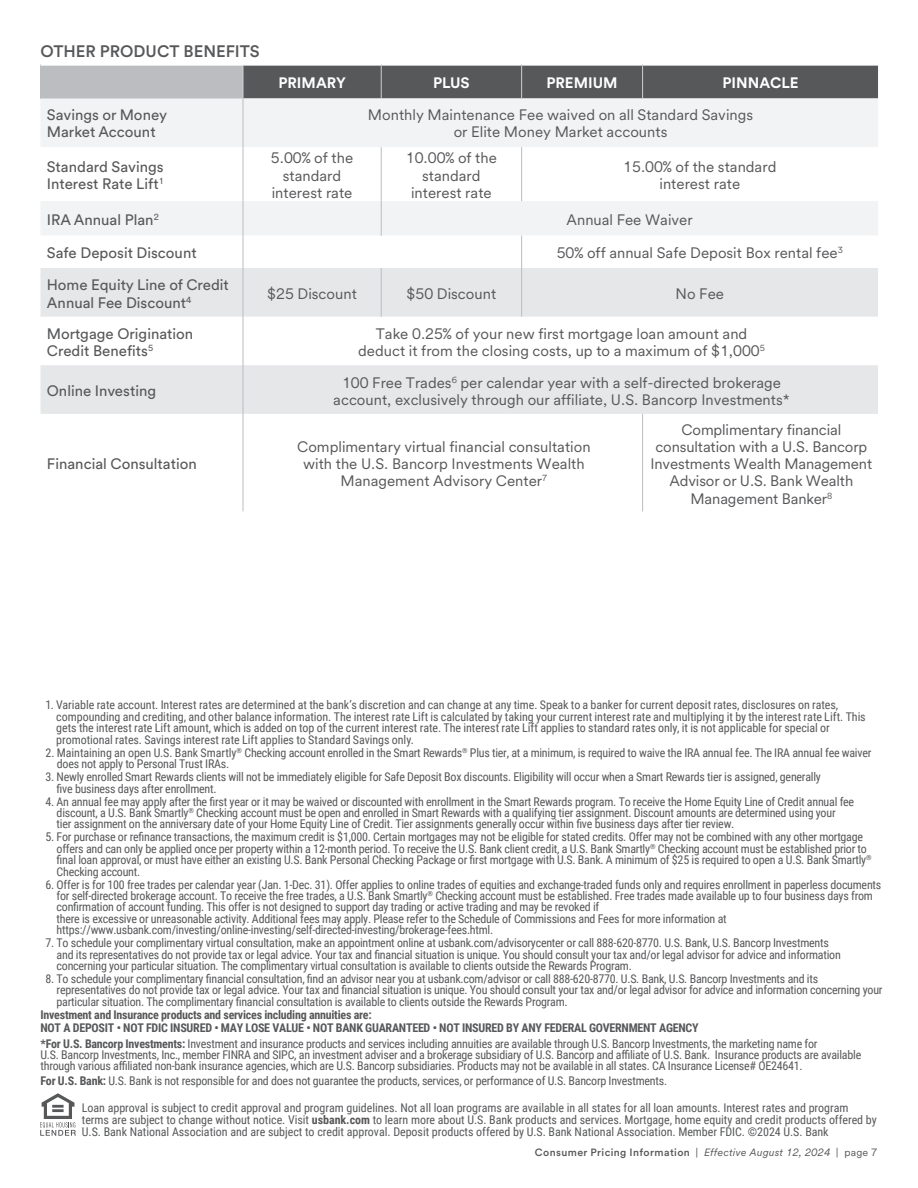
<style>
.page{position:relative;width:918px;height:1188px;background:#fff}
.page>*{position:absolute;margin:0;border:0;box-sizing:border-box;transform-origin:0 0}
.t1{font:500 16.5px "US Bank Circular";color:#57585a}
.t2{font:15px/17.2px "US Bank Circular";color:#57585a;text-align:center}
.t3{font:15px/17.2px "US Bank Circular";color:#57585a}
.t4{font:700 15px "US Bank Circular";color:#fff}
.t5{font:12px/11.4px "Roboto Condensed";letter-spacing:-.02em;color:#57585a}
.t6{font:700 12px "Roboto Condensed";letter-spacing:-.02em;color:#57585a}
.t7{font:500 10.5px "US Bank Circular";letter-spacing:.04em;color:#57585a}
.s1{font-weight:700}
.s2{font-weight:400}
.s3{font-weight:400;font-style:italic}
</style>
<div class="page">
<div style="left:40px;top:64px;width:203px;height:34px;background:#bcbdc0"></div>
<div style="left:244px;top:66px;width:634px;height:32px;background:#57585a"></div>
<div style="left:40px;top:98px;width:838px;height:49px;background:#f2f3f4"></div>
<svg style="left:41px;top:147px;width:837px;height:121px"></svg>
<svg style="left:40px;top:268px;width:838px;height:146px;fill:#e6e7e9"></svg>
<hr style="left:243px;top:98px;width:1px;height:49px;background:#bcbdc0">
<hr style="left:243px;top:147px;width:1px;height:54px;background:#bcbdc0">
<hr style="left:243px;top:201px;width:1px;height:35px;background:#bcbdc0">
<hr style="left:243px;top:236px;width:1px;height:32px;background:#bcbdc0">
<hr style="left:243px;top:268px;width:1px;height:49px;background:#bcbdc0">
<hr style="left:381px;top:147px;width:1px;height:54px;background:#bcbdc0">
<hr style="left:521px;top:147px;width:1px;height:54px;background:#bcbdc0">
<hr style="left:381px;top:201px;width:1px;height:35px;background:#bcbdc0">
<hr style="left:521px;top:236px;width:1px;height:32px;background:#bcbdc0">
<hr style="left:381px;top:268px;width:1px;height:49px;background:#bcbdc0">
<hr style="left:521px;top:268px;width:1px;height:49px;background:#bcbdc0">
<hr style="left:243px;top:317px;width:1px;height:48px;background:#bcbdc0">
<hr style="left:243px;top:365px;width:1px;height:49px;background:#bcbdc0">
<hr style="left:243px;top:414px;width:1px;height:97px;background:#bcbdc0">
<hr style="left:642px;top:414px;width:1px;height:97px;background:#bcbdc0">
<hr style="left:40px;top:63px;width:203px;height:3px;background:#fff">
<hr style="left:243px;top:66px;width:1px;height:32px;background:#cfd0d2">
<hr style="left:381px;top:66px;width:1px;height:32px;background:#cfd0d2">
<hr style="left:521px;top:66px;width:1px;height:32px;background:#cfd0d2">
<hr style="left:642px;top:66px;width:1px;height:32px;background:#cfd0d2">
<svg style="left:40px;top:1093px;width:36px;height:43px"></svg>
<h2 class="t1" style="left:40px;top:40px;width:221px">OTHER PRODUCT BENEFITS</h2>
<p class="t4" style="left:278px;top:73px;width:69px">PRIMARY</p>
<p class="t4" style="left:433px;top:73px;width:38px">PLUS</p>
<p class="t4" style="left:547px;top:73px;width:73px">PREMIUM</p>
<p class="t4" style="left:723px;top:73px;width:77px">PINNACLE</p>
<p class="t3" style="left:47px;top:106px;width:122px">Savings or Money<br>Market Account</p>
<p class="t2" style="left:368px;top:106px;width:387px">Monthly Maintenance Fee waived on all Standard Savings or Elite Money Market accounts</p>
<p class="t3" style="left:47px;top:158px;width:118px">Standard Savings<br>Interest Rate Lift<sup>1</sup></p>
<p class="t2" style="left:271px;top:149px;width:84px">5.00% of the standard interest rate</p>
<p class="t2" style="left:406px;top:149px;width:93px">10.00% of the standard interest rate</p>
<p class="t2" style="left:623px;top:158px;width:155px">15.00% of the standard interest rate</p>
<p class="t3" style="left:47px;top:210px;width:113px">IRA Annual Plan<sup>2</sup></p>
<p class="t2" style="left:567px;top:210px;width:128px">Annual Fee Waiver</p>
<p class="t3" style="left:47px;top:244px;width:151px">Safe Deposit Discount</p>
<p class="t2" style="left:557px;top:244px;width:288px">50% off annual Safe Deposit Box rental fee<sup>3</sup></p>
<p class="t3" style="left:47px;top:276px;width:183px">Home Equity Line of Credit<br>Annual Fee Discount<sup>4</sup></p>
<p class="t2" style="left:267px;top:284px;width:91px">$25 Discount</p>
<p class="t2" style="left:407px;top:284px;width:91px">$50 Discount</p>
<p class="t2" style="left:676px;top:284px;width:50px">No Fee</p>
<p class="t3" style="left:47px;top:324px;width:148px">Mortgage Origination<br>Credit Benefits<sup>5</sup></p>
<p class="t2" style="left:358px;top:324px;width:408px">Take 0.25% of your new first mortgage loan amount and deduct it from the closing costs, up to a maximum of $1,000<sup>5</sup></p>
<p class="t3" style="left:47px;top:382px;width:111px">Online Investing</p>
<p class="t2" style="left:333px;top:373px;width:458px">100 Free Trades<sup>6</sup> per calendar year with a self-directed brokerage account, exclusively through our affiliate, U.S. Bancorp Investments*</p>
<p class="t3" style="left:47px;top:455px;width:151px">Financial Consultation</p>
<p class="t2" style="left:297px;top:437px;width:295px">Complimentary virtual financial consultation with the U.S. Bancorp Investments Wealth<br>Management Advisory Center<sup>7</sup></p>
<p class="t2" style="left:650px;top:420px;width:223px">Complimentary financial consultation with a U.S. Bancorp<br>Investments Wealth Management<br>Advisor or U.S. Bank Wealth<br>Management Banker<sup>8</sup></p>
<p class="t5" style="left:56px;top:699px;width:811px;text-indent:-11px">1. Variable rate account. Interest rates are determined at the bank’s discretion and can change at any time. Speak to a banker for current deposit rates, disclosures on rates, compounding and crediting, and other balance information. The interest rate Lift is calculated by taking your current interest rate and multiplying it by the interest rate Lift. This gets the interest rate Lift amount, which is added on top of the current interest rate. The interest rate Lift applies to standard rates only, it is not applicable for special or promotional rates. Savings interest rate Lift applies to Standard Savings only.</p>
<p class="t5" style="left:57px;top:746px;width:816px;text-indent:-11px">2. Maintaining an open U.S. Bank Smartly<sup>®</sup> Checking account enrolled in the Smart Rewards<sup>®</sup> Plus tier, at a minimum, is required to waive the IRA annual fee. The IRA annual fee waiver does not apply to Personal Trust IRAs.</p>
<p class="t5" style="left:57px;top:771px;width:766px;text-indent:-11px">3. Newly enrolled Smart Rewards clients will not be immediately eligible for Safe Deposit Box discounts. Eligibility will occur when a Smart Rewards tier is assigned, generally five business days after enrollment.</p>
<p class="t5" style="left:57px;top:795px;width:799px;text-indent:-11px">4. An annual fee may apply after the first year or it may be waived or discounted with enrollment in the Smart Rewards program. To receive the Home Equity Line of Credit annual fee discount, a U.S. Bank Smartly<sup>®</sup> Checking account must be open and enrolled in Smart Rewards with a qualifying tier assignment. Discount amounts are determined using your<br>tier assignment on the anniversary date of your Home Equity Line of Credit. Tier assignments generally occur within five business days after tier review.</p>
<p class="t5" style="left:57px;top:831px;width:817px;text-indent:-11px">5. For purchase or refinance transactions, the maximum credit is $1,000. Certain mortgages may not be eligible for stated credits. Offer may not be combined with any other mortgage offers and can only be applied once per property within a 12-month period. To receive the U.S. Bank client credit, a U.S. Bank Smartly<sup>®</sup> Checking account must be established prior to final loan approval, or must have either an existing U.S. Bank Personal Checking Package or first mortgage with U.S. Bank. A minimum of $25 is required to open a U.S. Bank Smartly<sup>® </sup>Checking account.</p>
<p class="t5" style="left:57px;top:878px;width:826px;text-indent:-11px">6. Offer is for 100 free trades per calendar year (Jan. 1-Dec. 31). Offer applies to online trades of equities and exchange-traded funds only and requires enrollment in paperless documents for self-directed brokerage account. To receive the free trades, a U.S. Bank Smartly<sup>®</sup> Checking account must be established. Free trades made available up to four business days from confirmation of account funding. This offer is not designed to support day trading or active trading and may be revoked if<br>there is excessive or unreasonable activity. Additional fees may apply. Please refer to the Schedule of Commissions and Fees for more information at https://www.usbank.com/investing/online -investing/self-directed-investing/brokerage-fees.html.</p>
<p class="t5" style="left:57px;top:937px;width:786px;text-indent:-11px">7. To schedule your complimentary virtual consultation, make an appointment online at usbank.com/advisorycenter or call 888-620-8770. U.S. Bank, U.S. Bancorp Investments and its representatives do not provide tax or legal advice. Your tax and financial situation is unique. You should consult your tax and/or legal advisor for advice and information concerning your particular situation. The complimentary virtual consultation is available to clients outside the Rewards Program.</p>
<p class="t5" style="left:57px;top:973px;width:827px;text-indent:-11px">8. To schedule your complimentary financial consultation, find an advisor near you at usbank.com/advisor or call 888-620-8770. U.S. Bank, U.S. Bancorp Investments and its representatives do not provide tax or legal advice. Your tax and financial situation is unique. You should consult your tax and/or legal advisor for advice and information concerning your particular situation. The complimentary financial consultation is available to clients outside the Rewards Program.</p>
<p class="t6" style="left:40px;top:1006px;width:333px">Investment and Insurance products and services including annuities are:</p>
<p class="t6" style="left:40px;top:1019px;width:660px">NOT A DEPOSIT • NOT FDIC INSURED • MAY LOSE VALUE • NOT BANK GUARANTEED • NOT INSURED BY ANY FEDERAL GOVERNMENT AGENCY</p>
<p class="t5" style="left:40px;top:1037px;width:822px"><span class="s1">*For U.S. Bancorp Investments:</span> Investment and insurance products and services including annuities are available through U.S. Bancorp Investments, the marketing name for<br>U.S. Bancorp Investments, Inc., member FINRA and SIPC, an investment adviser and a brokerage subsidiary of U.S. Bancorp and affiliate of U.S. Bank. Insurance products are available through various affiliated non-bank insurance agencies, which are U.S. Bancorp subsidiaries. Products may not be available in all states. CA Insurance License# OE24641.</p>
<p class="t5" style="left:40px;top:1074px;width:628px"><span class="s1">For U.S. Bank:</span> U.S. Bank is not responsible for and does not guarantee the products, services, or performance of U.S. Bancorp Investments.</p>
<p class="t5" style="left:82px;top:1101px;width:796px;line-height:12px">Loan approval is subject to credit approval and program guidelines. Not all loan programs are available in all states for all loan amounts. Interest rates and program terms are subject to change without notice. Visit <span class="s1">usbank.com</span> to learn more about U.S. Bank products and services. Mortgage, home equity and credit products offered by<br>U.S. Bank National Association and are subject to credit approval. Deposit products offered by U.S. Bank National Association. Member FDIC. ©2024 U.S. Bank</p>
<p class="t7" style="left:535px;top:1145px;width:344px">Consumer Pricing Information <span class="s2">|</span> <span class="s3">Effective August 12, 2024</span> <span class="s2">| page 7</span></p>
</div>
